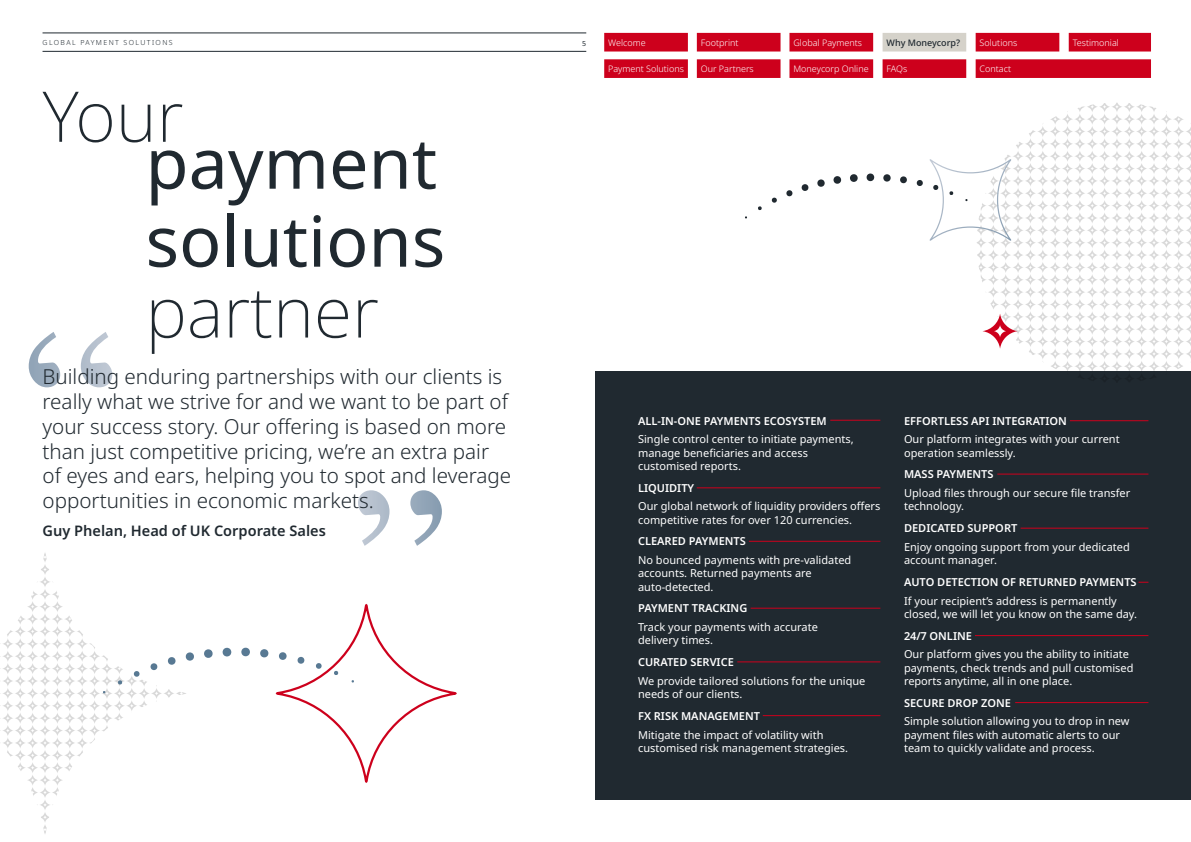
<style>
.page{position:relative;width:1191px;height:842px;background:#fff}
.page>*{position:absolute;margin:0;border:0;box-sizing:border-box;transform-origin:0 0}
.t1{font:70px/78px "Noto Sans";color:#202930}
.t2{font:200 70px "Noto Sans";color:#202930}
.t3{font:300 20.6px/24.7px "Noto Sans";color:#202930}
.t4{font:600 14.6px "Noto Sans";color:#202930}
.t5{font:11px/13.2px "Noto Sans";color:#fff}
.t6{font:600 11px "Noto Sans";color:#fff}
.t7{font:300 9px "Noto Sans";color:#fff}
.t8{font:500 9px "Noto Sans";color:#202930}
.t9{font:300 7px "Noto Sans";letter-spacing:.2em;color:#202930}
.t10{font:7px "Noto Sans";color:#202930}
</style>
<div class="page">
<svg style="left:358px;top:490px;width:84px;height:56px"></svg>
<svg style="left:29px;top:332px;width:83px;height:55px"></svg>
<div style="left:595px;top:371px;width:596px;height:428px;background:#202930"></div>
<svg style="left:977px;top:103px;width:214px;height:268px"></svg>
<svg style="left:982px;top:314px;width:35px;height:35px"></svg>
<svg style="left:758px;top:206px;width:4px;height:4px"></svg>
<svg style="left:771px;top:197px;width:6px;height:6px"></svg>
<svg style="left:786px;top:190px;width:7px;height:7px"></svg>
<svg style="left:801px;top:184px;width:8px;height:7px"></svg>
<svg style="left:817px;top:179px;width:8px;height:8px"></svg>
<svg style="left:833px;top:176px;width:8px;height:8px"></svg>
<svg style="left:850px;top:174px;width:8px;height:8px"></svg>
<svg style="left:866px;top:173px;width:8px;height:9px"></svg>
<svg style="left:883px;top:174px;width:8px;height:8px"></svg>
<svg style="left:900px;top:176px;width:7px;height:8px"></svg>
<svg style="left:916px;top:158px;width:96px;height:84px"></svg>
<hr style="left:830px;top:420px;width:50px;height:1px;background:#cd001c">
<hr style="left:696px;top:487px;width:184px;height:1px;background:#cd001c">
<hr style="left:1070px;top:420px;width:78px;height:1px;background:#cd001c">
<hr style="left:997px;top:474px;width:151px;height:1px;background:#cd001c">
<hr style="left:1020px;top:528px;width:128px;height:1px;background:#cd001c">
<hr style="left:975px;top:635px;width:173px;height:1px;background:#cd001c">
<hr style="left:1015px;top:702px;width:133px;height:1px;background:#cd001c">
<hr style="left:749px;top:541px;width:131px;height:1px;background:#cd001c">
<hr style="left:750px;top:608px;width:130px;height:1px;background:#cd001c">
<hr style="left:737px;top:661px;width:143px;height:1px;background:#cd001c">
<hr style="left:763px;top:715px;width:117px;height:1px;background:#cd001c">
<svg style="left:0;top:553px;width:186px;height:281px"></svg>
<svg style="left:118px;top:680px;width:4px;height:5px"></svg>
<svg style="left:133px;top:671px;width:7px;height:6px"></svg>
<svg style="left:150px;top:663px;width:8px;height:7px"></svg>
<svg style="left:167px;top:657px;width:9px;height:8px"></svg>
<svg style="left:185px;top:652px;width:9px;height:9px"></svg>
<svg style="left:204px;top:649px;width:9px;height:9px"></svg>
<svg style="left:222px;top:647px;width:10px;height:10px"></svg>
<svg style="left:241px;top:647px;width:9px;height:10px"></svg>
<svg style="left:260px;top:649px;width:9px;height:9px"></svg>
<svg style="left:275px;top:603px;width:182px;height:180px"></svg>
<hr style="left:43px;top:33px;width:543px;height:1px;background:#202930">
<hr style="left:43px;top:51px;width:543px;height:1px;background:#202930">
<div style="left:604px;top:33px;width:84px;height:19px;background:#cd001c"></div>
<div style="left:604px;top:59px;width:84px;height:19px;background:#cd001c"></div>
<div style="left:697px;top:33px;width:83px;height:19px;background:#cd001c"></div>
<div style="left:697px;top:59px;width:83px;height:19px;background:#cd001c"></div>
<div style="left:789px;top:33px;width:84px;height:19px;background:#cd001c"></div>
<div style="left:789px;top:59px;width:84px;height:19px;background:#cd001c"></div>
<div style="left:975px;top:33px;width:84px;height:19px;background:#cd001c"></div>
<div style="left:882px;top:59px;width:84px;height:19px;background:#cd001c"></div>
<div style="left:1068px;top:33px;width:83px;height:19px;background:#cd001c"></div>
<div style="left:975px;top:59px;width:176px;height:19px;background:#cd001c"></div>
<div style="left:882px;top:33px;width:84px;height:19px;background:#d5d2ca"></div>
<p class="t9" style="left:43px;top:37px;width:132px">GLOBAL PAYMENT SOLUTIONS</p>
<p class="t10" style="left:582px;top:38px;width:6px">5</p>
<p class="t7" style="left:608px;top:36px;width:39px">Welcome</p>
<p class="t7" style="left:608px;top:63px;width:77px">Payment Solutions</p>
<h1 class="t2" style="left:43px;top:67px;width:142px">Your</h1>
<h1 class="t1" style="left:145px;top:126px;width:301px">payment solutions</h1>
<h1 class="t2" style="left:145px;top:262px;width:235px">partner</h1>
<p class="t7" style="left:701px;top:36px;width:39px">Footprint</p>
<p class="t7" style="left:701px;top:63px;width:54px">Our Partners</p>
<p class="t7" style="left:793px;top:36px;width:70px">Global Payments</p>
<p class="t7" style="left:793px;top:63px;width:77px">Moneycorp Online</p>
<p class="t8" style="left:886px;top:36px;width:75px">Why Moneycorp?</p>
<p class="t7" style="left:886px;top:63px;width:22px">FAQs</p>
<p class="t7" style="left:979px;top:36px;width:39px">Solutions</p>
<p class="t7" style="left:979px;top:63px;width:33px">Contact</p>
<p class="t7" style="left:1072px;top:36px;width:48px">Testimonial</p>
<p class="t3" style="left:43px;top:365px;width:470px">Building enduring partnerships with our clients is really what we strive for and we want to be part of your success story. Our offering is based on more than just competitive pricing, we’re an extra pair of eyes and ears, helping you to spot and leverage opportunities in economic markets.</p>
<h3 class="t4" style="left:43px;top:520px;width:285px">Guy Phelan, Head of UK Corporate Sales</h3>
<p class="t6" style="left:638px;top:413px;width:190px">ALL-IN-ONE PAYMENTS ECOSYSTEM</p>
<p class="t5" style="left:638px;top:433px;width:217px">Single control center to initiate payments, manage beneficiaries and access customised reports.</p>
<p class="t6" style="left:638px;top:480px;width:58px">LIQUIDITY</p>
<p class="t5" style="left:638px;top:500px;width:244px">Our global network of liquidity providers offers competitive rates for over 120 currencies.</p>
<p class="t6" style="left:638px;top:533px;width:109px">CLEARED PAYMENTS</p>
<p class="t5" style="left:638px;top:554px;width:215px">No bounced payments with pre-validated accounts. Returned payments are auto-detected.</p>
<p class="t6" style="left:638px;top:600px;width:111px">PAYMENT TRACKING</p>
<p class="t5" style="left:638px;top:621px;width:181px">Track your payments with accurate delivery times.</p>
<p class="t6" style="left:638px;top:654px;width:97px">CURATED SERVICE</p>
<p class="t5" style="left:638px;top:675px;width:229px">We provide tailored solutions for the unique needs of our clients.</p>
<p class="t6" style="left:638px;top:708px;width:123px">FX RISK MANAGEMENT</p>
<p class="t5" style="left:638px;top:728px;width:212px">Mitigate the impact of volatility with customised risk management strategies.</p>
<p class="t6" style="left:904px;top:413px;width:164px">EFFORTLESS API INTEGRATION</p>
<p class="t5" style="left:904px;top:433px;width:217px">Our platform integrates with your current operation seamlessly.</p>
<p class="t6" style="left:904px;top:466px;width:91px">MASS PAYMENTS</p>
<p class="t5" style="left:904px;top:487px;width:228px">Upload files through our secure file transfer technology.</p>
<p class="t6" style="left:904px;top:520px;width:115px">DEDICATED SUPPORT</p>
<p class="t5" style="left:904px;top:541px;width:227px">Enjoy ongoing support from your dedicated account manager.</p>
<p class="t6" style="left:904px;top:574px;width:234px">AUTO DETECTION OF RETURNED PAYMENTS</p>
<p class="t5" style="left:904px;top:594px;width:234px">If your recipient’s address is permanently closed, we will let you know on the same day.</p>
<p class="t6" style="left:904px;top:628px;width:69px">24/7 ONLINE</p>
<p class="t5" style="left:904px;top:648px;width:231px">Our platform gives you the ability to initiate payments, check trends and pull customised reports anytime, all in one place.</p>
<p class="t6" style="left:904px;top:695px;width:108px">SECURE DROP ZONE</p>
<p class="t5" style="left:904px;top:715px;width:227px">Simple solution allowing you to drop in new payment files with automatic alerts to our team to quickly validate and process.</p>
</div>
